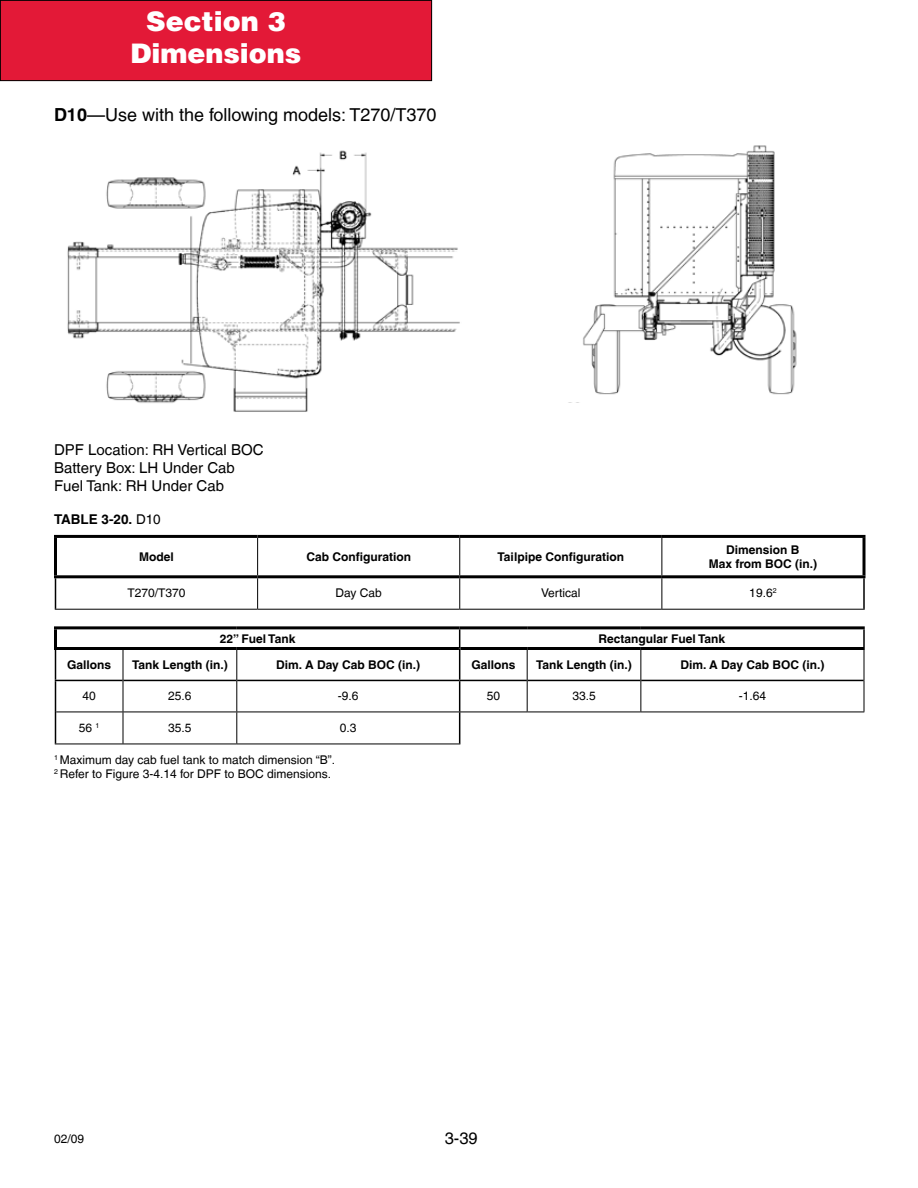
<style>
.page{position:relative;width:918px;height:1188px;background:#fff}
.page>*{position:absolute;margin:0;border:0;box-sizing:border-box;transform-origin:0 0}
.t1{font:900 27px/32.4px "Helvetica LT";color:#fff;text-align:center}
.t2{font:18px "Helvetica LT";color:#000}
.t3{font:16.5px "Helvetica LT";color:#000}
.t4{font:15px/18px "Helvetica LT";color:#000}
.t5{font:700 13.5px "Helvetica LT";color:#000}
.t6{font:700 12px/14.4px "Helvetica LT";color:#000;text-align:center}
.t7{font:12px/14.4px "Helvetica LT";color:#000}
.s1{font-weight:700}
.s2{font-weight:400}
</style>
<div class="page">
<div style="left:0;top:0;width:432px;height:81px;background:#e31937"></div>
<div style="left:0;top:0;width:432px;height:81px;border:1px solid #000"></div>
<img style="left:67px;top:150px;width:393px;height:262px">
<hr style="left:257px;top:538px;width:1px;height:37px;background:#000">
<hr style="left:459px;top:538px;width:1px;height:37px;background:#000">
<hr style="left:662px;top:538px;width:1px;height:37px;background:#000">
<hr style="left:55px;top:609px;width:203px;height:1px;background:#000">
<hr style="left:257px;top:578px;width:1px;height:31px;background:#000">
<hr style="left:459px;top:578px;width:1px;height:31px;background:#000">
<hr style="left:662px;top:578px;width:1px;height:31px;background:#000">
<hr style="left:258px;top:609px;width:202px;height:1px;background:#000">
<hr style="left:460px;top:609px;width:202px;height:1px;background:#000">
<hr style="left:662px;top:609px;width:203px;height:1px;background:#000">
<hr style="left:55px;top:578px;width:1px;height:31px;background:#000">
<hr style="left:863px;top:578px;width:2px;height:31px;background:#000">
<hr style="left:54px;top:535px;width:204px;height:3px;background:#000">
<hr style="left:54px;top:538px;width:3px;height:37px;background:#000">
<hr style="left:258px;top:535px;width:202px;height:3px;background:#000">
<hr style="left:460px;top:535px;width:202px;height:3px;background:#000">
<hr style="left:662px;top:535px;width:204px;height:3px;background:#000">
<svg style="left:862px;top:538px;width:4px;height:37px"></svg>
<hr style="left:54px;top:575px;width:204px;height:3px;background:#000">
<hr style="left:258px;top:575px;width:202px;height:3px;background:#000">
<hr style="left:460px;top:575px;width:202px;height:3px;background:#000">
<hr style="left:662px;top:575px;width:204px;height:3px;background:#000">
<hr style="left:55px;top:650px;width:1px;height:30px;background:#000">
<hr style="left:55px;top:680px;width:68px;height:1px;background:#000">
<hr style="left:55px;top:681px;width:1px;height:31px;background:#000">
<hr style="left:123px;top:680px;width:113px;height:1px;background:#000">
<hr style="left:237px;top:680px;width:223px;height:1px;background:#000">
<hr style="left:460px;top:680px;width:67px;height:1px;background:#000">
<hr style="left:528px;top:680px;width:112px;height:1px;background:#000">
<hr style="left:641px;top:680px;width:223px;height:1px;background:#000">
<hr style="left:123px;top:680px;width:1px;height:32px;background:#000">
<hr style="left:236px;top:680px;width:1px;height:32px;background:#000">
<hr style="left:527px;top:680px;width:1px;height:32px;background:#000">
<hr style="left:640px;top:680px;width:1px;height:32px;background:#000">
<hr style="left:864px;top:680px;width:1px;height:32px;background:#000">
<hr style="left:54px;top:626px;width:69px;height:3px;background:#000">
<hr style="left:54px;top:629px;width:3px;height:18px;background:#000">
<hr style="left:123px;top:626px;width:114px;height:3px;background:#000">
<hr style="left:237px;top:626px;width:223px;height:3px;background:#000">
<hr style="left:460px;top:626px;width:67px;height:3px;background:#000">
<hr style="left:527px;top:626px;width:114px;height:3px;background:#000">
<hr style="left:641px;top:626px;width:224px;height:3px;background:#000">
<hr style="left:54px;top:647px;width:69px;height:3px;background:#000">
<hr style="left:123px;top:647px;width:114px;height:3px;background:#000">
<hr style="left:237px;top:647px;width:222px;height:3px;background:#000">
<hr style="left:460px;top:647px;width:67px;height:3px;background:#000">
<hr style="left:527px;top:647px;width:114px;height:3px;background:#000">
<hr style="left:641px;top:647px;width:224px;height:3px;background:#000">
<hr style="left:459px;top:681px;width:1px;height:31px;background:#000">
<hr style="left:459px;top:712px;width:1px;height:32px;background:#000">
<hr style="left:123px;top:650px;width:1px;height:30px;background:#000">
<hr style="left:236px;top:650px;width:1px;height:30px;background:#000">
<hr style="left:527px;top:650px;width:1px;height:30px;background:#000">
<hr style="left:640px;top:650px;width:1px;height:30px;background:#000">
<hr style="left:864px;top:650px;width:1px;height:30px;background:#000">
<svg style="left:459px;top:629px;width:1px;height:20px"></svg>
<svg style="left:863px;top:629px;width:2px;height:18px"></svg>
<hr style="left:459px;top:649px;width:1px;height:31px;background:#000">
<hr style="left:56px;top:712px;width:67px;height:1px;background:#000">
<hr style="left:123px;top:712px;width:114px;height:1px;background:#000">
<hr style="left:123px;top:712px;width:1px;height:32px;background:#000">
<hr style="left:237px;top:712px;width:223px;height:1px;background:#000">
<hr style="left:236px;top:712px;width:1px;height:32px;background:#000">
<hr style="left:55px;top:744px;width:68px;height:1px;background:#000">
<hr style="left:123px;top:744px;width:114px;height:1px;background:#000">
<hr style="left:237px;top:744px;width:223px;height:1px;background:#000">
<hr style="left:55px;top:712px;width:1px;height:32px;background:#000">
<hr style="left:460px;top:712px;width:67px;height:1px;background:#000">
<hr style="left:527px;top:712px;width:114px;height:1px;background:#000">
<hr style="left:641px;top:712px;width:223px;height:1px;background:#000">
<img style="left:568px;top:145px;width:229px;height:258px">
<h1 class="t1" style="left:130px;top:4px;width:173px">Section 3<br>Dimensions</h1>
<h2 class="t2" style="left:54px;top:104px;width:384px"><span class="s1">D10</span>—Use with the following models: T270/T370</h2>
<p class="t4" style="left:54px;top:441px;width:211px">DPF Location: RH Vertical BOC<br>Battery Box: LH Under Cab<br>Fuel Tank: RH Under Cab</p>
<p class="t5" style="left:54px;top:511px;width:108px">TABLE 3-20. <span class="s2">D10</span></p>
<p class="t6" style="left:139px;top:549px;width:36px">Model</p>
<p class="t6" style="left:306px;top:549px;width:106px">Cab Configuration</p>
<p class="t6" style="left:498px;top:549px;width:128px">Tailpipe Configuration</p>
<p class="t6" style="left:709px;top:542px;width:110px">Dimension B<br>Max from BOC (in.)</p>
<p class="t7" style="left:128px;top:586px;width:60px">T270/T370</p>
<p class="t7" style="left:336px;top:586px;width:48px">Day Cab</p>
<p class="t7" style="left:541px;top:586px;width:41px">Vertical</p>
<p class="t7" style="left:749px;top:586px;width:29px">19.6<sup>2</sup></p>
<p class="t6" style="left:220px;top:631px;width:77px">22” Fuel Tank</p>
<p class="t6" style="left:599px;top:631px;width:128px">Rectangular Fuel Tank</p>
<p class="t6" style="left:67px;top:657px;width:46px">Gallons</p>
<p class="t6" style="left:132px;top:657px;width:97px">Tank Length (in.)</p>
<p class="t6" style="left:276px;top:657px;width:145px">Dim. A Day Cab BOC (in.)</p>
<p class="t6" style="left:471px;top:657px;width:46px">Gallons</p>
<p class="t6" style="left:536px;top:657px;width:97px">Tank Length (in.)</p>
<p class="t6" style="left:680px;top:657px;width:145px">Dim. A Day Cab BOC (in.)</p>
<p class="t7" style="left:83px;top:689px;width:15px">40</p>
<p class="t7" style="left:168px;top:689px;width:25px">25.6</p>
<p class="t7" style="left:338px;top:689px;width:22px">-9.6</p>
<p class="t7" style="left:487px;top:689px;width:15px">50</p>
<p class="t7" style="left:572px;top:689px;width:25px">33.5</p>
<p class="t7" style="left:739px;top:689px;width:29px">-1.64</p>
<p class="t7" style="left:79px;top:721px;width:22px">56 <sup>1</sup></p>
<p class="t7" style="left:168px;top:721px;width:25px">35.5</p>
<p class="t7" style="left:340px;top:721px;width:18px">0.3</p>
<p class="t7" style="left:54px;top:752px;width:281px"><sup>1</sup> Maximum day cab fuel tank to match dimension “B”.<br><sup>2</sup> Refer to Figure 3-4. 14 for DPF to BOC dimensions.</p>
<p class="t7" style="left:54px;top:1131px;width:32px">02/09</p>
<h3 class="t3" style="left:445px;top:1129px;width:35px">3-39</h3>
</div>
